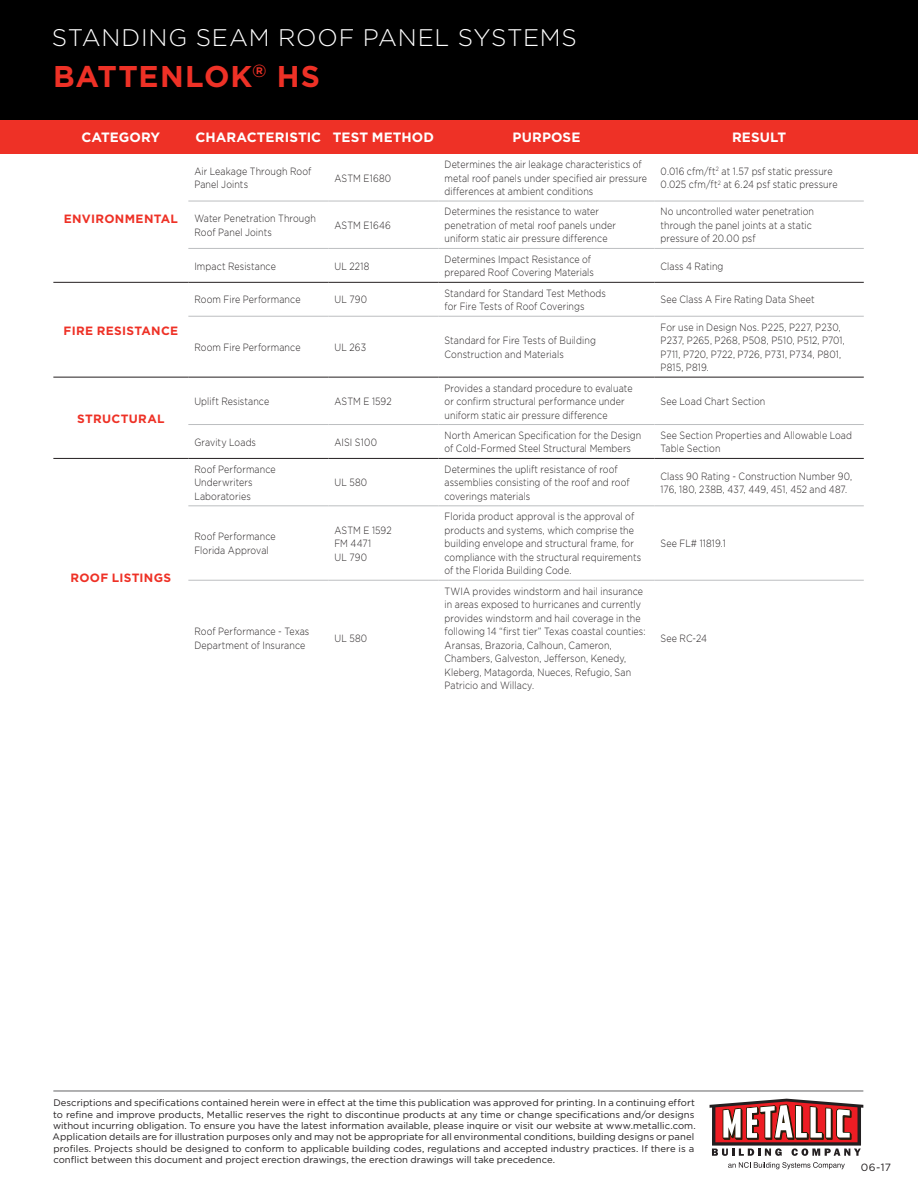
<style>
.page{position:relative;width:918px;height:1188px;background:#fff}
.page>*{position:absolute;margin:0;border:0;box-sizing:border-box;transform-origin:0 0}
.t1{font:700 30px "Gotham";letter-spacing:.035em;color:#ee3126}
.t2{font:300 24px "Gotham";letter-spacing:.03em;color:#fff}
.t3{font:700 13.5px "Gotham";letter-spacing:.005em;color:#fff}
.t4{font:700 12px "Gotham";letter-spacing:.025em;color:#ee3126}
.t5{font:300 10.5px/13.5px "Gotham";letter-spacing:.01em;color:#231f20;scale:.85 1}
.t6{font:10.5px "Gotham";color:#231f20}
.t7{font:9.45px/11.4px "Gotham";letter-spacing:.005em;color:#231f20}
</style>
<div class="page">
<div style="left:0;top:120px;width:918px;height:33px;background:#ee3126"></div>
<hr style="left:53px;top:282px;width:135px;height:1px;background:#231f20">
<hr style="left:53px;top:377px;width:135px;height:1px;background:#231f20">
<hr style="left:188px;top:282px;width:140px;height:1px;background:#231f20">
<hr style="left:328px;top:282px;width:111px;height:1px;background:#231f20">
<hr style="left:439px;top:282px;width:216px;height:1px;background:#231f20">
<hr style="left:655px;top:282px;width:209px;height:1px;background:#231f20">
<hr style="left:188px;top:377px;width:140px;height:1px;background:#231f20">
<hr style="left:328px;top:377px;width:111px;height:1px;background:#231f20">
<hr style="left:439px;top:377px;width:216px;height:1px;background:#231f20">
<hr style="left:655px;top:377px;width:209px;height:1px;background:#231f20">
<hr style="left:53px;top:458px;width:135px;height:1px;background:#231f20">
<hr style="left:188px;top:458px;width:140px;height:1px;background:#231f20">
<hr style="left:328px;top:458px;width:111px;height:1px;background:#231f20">
<hr style="left:439px;top:458px;width:216px;height:1px;background:#231f20">
<hr style="left:655px;top:458px;width:209px;height:1px;background:#231f20">
<hr style="left:188px;top:201px;width:140px;height:1px;background:#bcbec0">
<hr style="left:328px;top:201px;width:111px;height:1px;background:#bcbec0">
<hr style="left:439px;top:201px;width:216px;height:1px;background:#bcbec0">
<hr style="left:655px;top:201px;width:209px;height:1px;background:#bcbec0">
<hr style="left:188px;top:248px;width:140px;height:1px;background:#bcbec0">
<hr style="left:328px;top:248px;width:111px;height:1px;background:#bcbec0">
<hr style="left:439px;top:248px;width:216px;height:1px;background:#bcbec0">
<hr style="left:655px;top:248px;width:209px;height:1px;background:#bcbec0">
<hr style="left:188px;top:316px;width:140px;height:1px;background:#bcbec0">
<hr style="left:328px;top:316px;width:111px;height:1px;background:#bcbec0">
<hr style="left:439px;top:316px;width:216px;height:1px;background:#bcbec0">
<hr style="left:655px;top:316px;width:209px;height:1px;background:#bcbec0">
<hr style="left:188px;top:424px;width:140px;height:1px;background:#bcbec0">
<hr style="left:328px;top:424px;width:111px;height:1px;background:#bcbec0">
<hr style="left:439px;top:424px;width:216px;height:1px;background:#bcbec0">
<hr style="left:655px;top:424px;width:209px;height:1px;background:#bcbec0">
<hr style="left:188px;top:506px;width:140px;height:1px;background:#bcbec0">
<hr style="left:328px;top:506px;width:111px;height:1px;background:#bcbec0">
<hr style="left:439px;top:506px;width:216px;height:1px;background:#bcbec0">
<hr style="left:655px;top:506px;width:209px;height:1px;background:#bcbec0">
<hr style="left:188px;top:580px;width:140px;height:1px;background:#bcbec0">
<hr style="left:328px;top:580px;width:111px;height:1px;background:#bcbec0">
<hr style="left:439px;top:580px;width:216px;height:1px;background:#bcbec0">
<hr style="left:655px;top:580px;width:209px;height:1px;background:#bcbec0">
<hr style="left:53px;top:1091px;width:810px;height:1px;background:#636466">
<svg style="left:710px;top:1099px;width:153px;height:57px"></svg>
<svg style="left:728px;top:1162px;width:117px;height:7px"></svg>
<div style="left:0;top:0;width:918px;height:120px;background:#000"></div>
<h2 class="t2" style="left:52px;top:25px;width:526px">STANDING SEAM ROOF PANEL SYSTEMS</h2>
<h1 class="t1" style="left:53px;top:59px;width:268px">BATTENLOK<sup>®</sup> HS</h1>
<p class="t3" style="left:81px;top:130px;width:80px">CATEGORY</p>
<p class="t3" style="left:196px;top:130px;width:240px">CHARACTERISTIC TEST METHOD</p>
<p class="t3" style="left:513px;top:130px;width:69px">PURPOSE</p>
<p class="t3" style="left:732px;top:130px;width:56px">RESULT</p>
<p class="t4" style="left:64px;top:212px;width:116px">ENVIRONMENTAL</p>
<p class="t4" style="left:64px;top:323px;width:116px">FIRE RESISTANCE</p>
<p class="t4" style="left:77px;top:411px;width:89px">STRUCTURAL</p>
<p class="t4" style="left:71px;top:570px;width:102px">ROOF LISTINGS</p>
<p class="t5" style="left:194px;top:164px;width:139px">Air Leakage Through Roof<br>Panel Joints</p>
<p class="t5" style="left:334px;top:171px;width:68px">ASTM E1680</p>
<p class="t5" style="left:194px;top:212px;width:145px">Water Penetration Through<br>Roof Panel Joints</p>
<p class="t5" style="left:334px;top:218px;width:68px">ASTM E1646</p>
<p class="t5" style="left:445px;top:157px;width:240px">Determines the air leakage characteristics of metal roof panels under specified air pressure differences at ambient conditions</p>
<p class="t5" style="left:661px;top:164px;width:210px">0.016 cfm/ft<sup>2</sup> at 1.57 psf static pressure<br>0.025 cfm/ft<sup>2</sup> at 6.24 psf static pressure</p>
<p class="t5" style="left:445px;top:205px;width:203px">Determines the resistance to water penetration of metal roof panels under uniform static air pressure difference</p>
<p class="t5" style="left:661px;top:205px;width:182px">No uncontrolled water penetration through the panel joints at a static pressure of 20.00 psf</p>
<p class="t5" style="left:194px;top:259px;width:97px">Impact Resistance</p>
<p class="t5" style="left:334px;top:259px;width:43px">UL 2218</p>
<p class="t5" style="left:445px;top:252px;width:177px">Determines Impact Resistance of prepared Roof Covering Materials</p>
<p class="t5" style="left:661px;top:259px;width:76px">Class 4 Rating</p>
<p class="t5" style="left:194px;top:293px;width:126px">Room Fire Performance</p>
<p class="t5" style="left:334px;top:293px;width:40px">UL 790</p>
<p class="t5" style="left:445px;top:286px;width:191px">Standard for Standard Test Methods for Fire Tests of Roof Coverings</p>
<p class="t5" style="left:661px;top:293px;width:183px">See Class A Fire Rating Data Sheet</p>
<p class="t5" style="left:194px;top:340px;width:126px">Room Fire Performance</p>
<p class="t5" style="left:334px;top:340px;width:39px">UL 263</p>
<p class="t5" style="left:445px;top:334px;width:180px">Standard for Fire Tests of Building<br>Construction and Materials</p>
<p class="t5" style="left:661px;top:320px;width:218px">For use in Design Nos. P225, P227, P230, P237, P265, P268, P508, P510, P512, P701, P711, P720, P722, P726, P731, P734, P801, P815, P819.</p>
<p class="t5" style="left:194px;top:394px;width:90px">Uplift Resistance</p>
<p class="t5" style="left:334px;top:394px;width:69px">ASTM E 1592</p>
<p class="t5" style="left:445px;top:381px;width:223px">Provides a standard procedure to evaluate or confirm structural performance under uniform static air pressure difference</p>
<p class="t5" style="left:661px;top:394px;width:125px">See Load Chart Section</p>
<p class="t5" style="left:194px;top:435px;width:74px">Gravity Loads</p>
<p class="t5" style="left:334px;top:435px;width:52px">AISI S100</p>
<p class="t5" style="left:445px;top:428px;width:233px">North American Specification for the Design of Cold-Formed Steel Structural Members</p>
<p class="t5" style="left:661px;top:428px;width:227px">See Section Properties and Allowable Load<br>Table Section</p>
<p class="t5" style="left:194px;top:462px;width:97px">Roof Performance<br>Underwriters<br>Laboratories</p>
<p class="t5" style="left:334px;top:476px;width:40px">UL 580</p>
<p class="t5" style="left:194px;top:530px;width:97px">Roof Performance<br>Florida Approval</p>
<p class="t5" style="left:334px;top:523px;width:69px">ASTM E 1592<br>FM 4471<br>UL 790</p>
<p class="t5" style="left:194px;top:625px;width:137px">Roof Performance - Texas<br>Department of Insurance</p>
<p class="t5" style="left:334px;top:631px;width:40px">UL 580</p>
<p class="t5" style="left:445px;top:462px;width:219px">Determines the uplift resistance of roof assemblies consisting of the roof and roof coverings materials</p>
<p class="t5" style="left:661px;top:469px;width:227px">Class 90 Rating - Construction Number 90,<br>176, 180, 238B, 437, 449, 451, 452 and 487.</p>
<p class="t5" style="left:445px;top:510px;width:233px">Florida product approval is the approval of products and systems, which comprise the building envelope and structural frame, for compliance with the structural requirements of the Florida Building Code.</p>
<p class="t5" style="left:445px;top:584px;width:238px">TWIA provides windstorm and hail insurance in areas exposed to hurricanes and currently provides windstorm and hail coverage in the following 14 “first tier” Texas coastal counties:<br>Aransas, Brazoria, Calhoun, Cameron, Chambers, Galveston, Jefferson, Kenedy, Kleberg, Matagorda, Nueces, Refugio, San Patricio and Willacy.</p>
<p class="t5" style="left:661px;top:537px;width:78px">See FL# 11819.1</p>
<p class="t5" style="left:661px;top:631px;width:56px">See RC-24</p>
<p class="t7" style="left:53px;top:1097px;width:645px">Descriptions and specifications contained herein were in effect at the time this publication was approved for printing. In a continuing effort to refine and improve products, Metallic reserves the right to discontinue products at any time or change specifications and/or designs without incurring obligation. To ensure you have the latest information available, please inquire or visit our website at www.metallic.com.<br>Application details are for illustration purposes only and may not be appropriate for all environmental conditions, building designs or panel profiles. Projects should be designed to conform to applicable building codes, regulations and accepted industry practices. If there is a conflict between this document and project erection drawings, the erection drawings will take precedence.</p>
<p class="t6" style="left:861px;top:1161px;width:32px">06-17</p>
</div>
